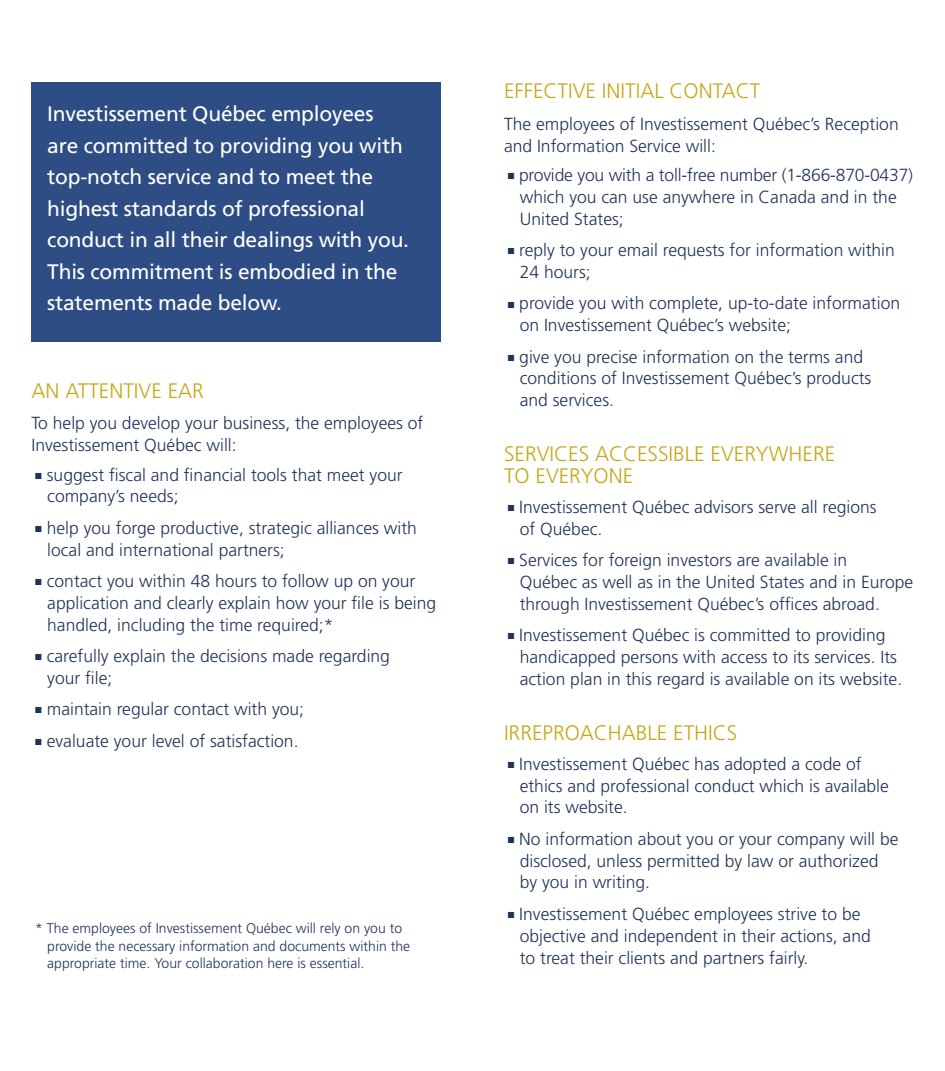
<style>
.page{position:relative;width:945px;height:1071px;background:#fff}
.page>*{position:absolute;margin:0;border:0;box-sizing:border-box;transform-origin:0 0}
.t1{font:21px/31.5px "Frutiger";letter-spacing:-.01em;color:#fff}
.titre{font:300 21px/21.9px "Frutiger";color:#c6a719}
.bullet{font:300 17.5px/21.9px "Frutiger";color:#20345a}
.t2{font:300 14px/17.5px "Frutiger";color:#20345a}
</style>
<div class="page">
<div style="left:32px;top:82px;width:409px;height:260px;background:#2e4d84"></div>
<p class="t1" style="left:47px;top:98px;width:363px">Investissement Québec employees are committed to providing you with top-notch service and to meet the highest standards of professional conduct in all their dealings with you.<br>This commitment is embodied in the statements made below.</p>
<p class="titre" style="left:32px;top:379px;width:174px">AN ATTENTIVE EAR</p>
<p class="bullet" style="left:32px;top:412px;width:393px">To help you develop your business, the employees of<br>Investissement Québec will:</p>
<p class="bullet" style="left:47px;top:463px;width:357px;text-indent:-12px">■ suggest fiscal and financial tools that meet your company’s needs;</p>
<p class="bullet" style="left:47px;top:517px;width:371px;text-indent:-12px">■ help you forge productive, strategic alliances with local and international partners;</p>
<p class="bullet" style="left:47px;top:570px;width:390px;text-indent:-12px">■ contact you within 48 hours to follow up on your application and clearly explain how your file is being handled, including the time required;*</p>
<p class="bullet" style="left:47px;top:645px;width:344px;text-indent:-12px">■ carefully explain the decisions made regarding your file;</p>
<p class="bullet" style="left:35px;top:698px;width:270px">■ maintain regular contact with you;</p>
<p class="bullet" style="left:35px;top:729px;width:265px">■ evaluate your level of satisfaction.</p>
<p class="t2" style="left:47px;top:920px;width:365px;text-indent:-12px">* The employees of Investissement Québec will rely on you to provide the necessary information and documents within the appropriate time. Your collaboration here is essential.</p>
<p class="titre" style="left:504px;top:80px;width:258px">EFFECTIVE INITIAL CONTACT</p>
<p class="bullet" style="left:504px;top:113px;width:396px">The employees of Investissement Québec’s Reception and Information Service will:</p>
<p class="bullet" style="left:520px;top:164px;width:395px;text-indent:-12px">■ provide you with a toll-free number (1-866-870-0437) which you can use anywhere in Canada and in the<br>United States;</p>
<p class="bullet" style="left:520px;top:239px;width:377px;text-indent:-12px">■ reply to your email requests for information within<br>24 hours;</p>
<p class="bullet" style="left:520px;top:292px;width:382px;text-indent:-12px">■ provide you with complete, up-to-date information on Investissement Québec’s website;</p>
<p class="bullet" style="left:520px;top:346px;width:353px;text-indent:-12px">■ give you precise information on the terms and conditions of Investissement Québec’s products and services.</p>
<p class="titre" style="left:504px;top:443px;width:333px">SERVICES ACCESSIBLE EVERYWHERE<br>TO EVERYONE</p>
<p class="bullet" style="left:520px;top:496px;width:359px;text-indent:-12px">■ Investissement Québec advisors serve all regions of Québec.</p>
<p class="bullet" style="left:520px;top:549px;width:395px;text-indent:-12px">■ Services for foreign investors are available in<br>Québec as well as in the United States and in Europe through Investissement Québec’s offices abroad.</p>
<p class="bullet" style="left:520px;top:624px;width:384px;text-indent:-12px">■ Investissement Québec is committed to providing handicapped persons with access to its services. Its action plan in this regard is available on its website.</p>
<p class="titre" style="left:504px;top:722px;width:235px">IRREPROACHABLE ETHICS</p>
<p class="bullet" style="left:520px;top:753px;width:371px;text-indent:-12px">■ Investissement Québec has adopted a code of ethics and professional conduct which is available on its website.</p>
<p class="bullet" style="left:520px;top:828px;width:380px;text-indent:-12px">■ No information about you or your company will be disclosed, unless permitted by law or authorized by you in writing.</p>
<p class="bullet" style="left:520px;top:903px;width:353px;text-indent:-12px">■ Investissement Québec employees strive to be objective and independent in their actions, and to treat their clients and partners fairly.</p>
</div>
